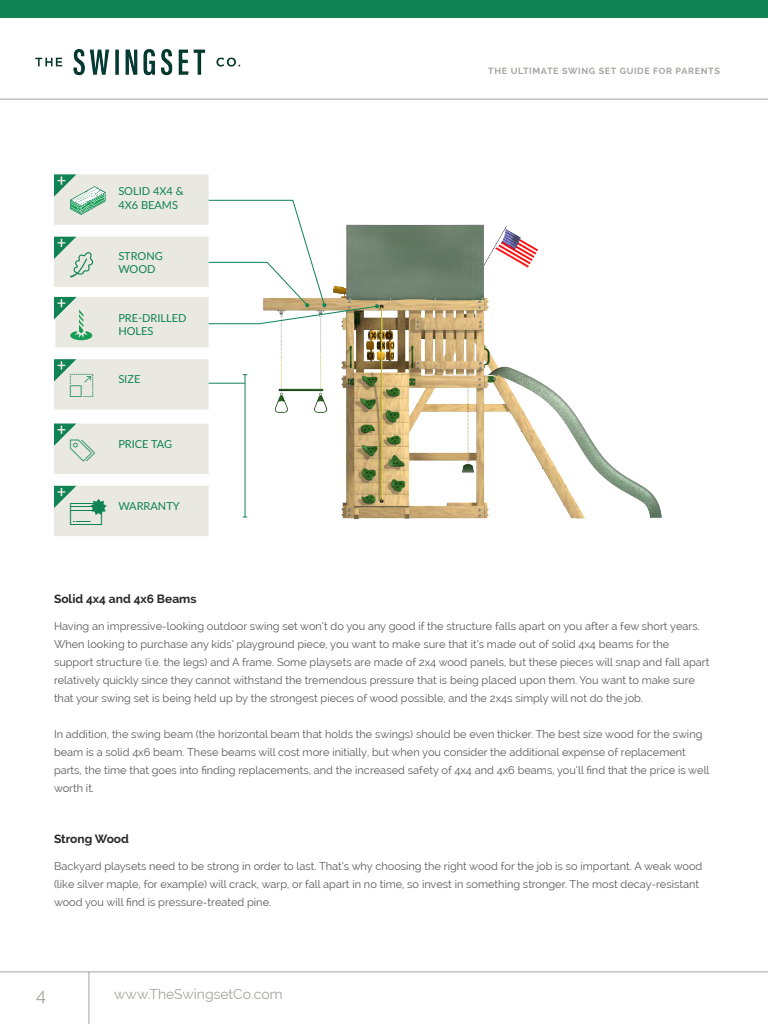
<style>
.page{position:relative;width:768px;height:1024px;background:#fff}
.page>*{position:absolute;margin:0;border:0;box-sizing:border-box;transform-origin:0 0}
.t1{font:32px "linea ecommerce 10";color:#108354}
.t2{font:24.9px "linea ecommerce 10";color:#108354}
.t3{font:23.1px "linea software 10";color:#108354}
.page{font:18px "Raleway";color:#a5a3a0}
.t4{font:14px "Raleway";color:#a5a3a0}
.Paragraph_Bold{font:700 12px "Raleway";color:#26262b}
.Paragraph_Regular{font:11px/18px "Raleway";color:#5a5a60}
.CALLOUT{font:11px/13.2px "Lato";color:#108354}
.t5{font:700 9px "Raleway";letter-spacing:.07em;color:#a5a3a0}
</style>
<div class="page">
<div style="left:0;top:0;width:768px;height:18px;background:#108354"></div>
<img style="left:35px;top:48px;width:206px;height:28px">
<hr style="left:0;top:99px;width:768px;height:1px;background:#a5a3a0">
<hr style="left:0;top:972px;width:768px;height:1px;background:#a5a3a0">
<hr style="left:89px;top:972px;width:1px;height:52px;background:#a5a3a0">
<img style="left:132px;top:224px;width:530px;height:296px">
<div style="left:54px;top:359px;width:155px;height:51px;background:#e9e8e1"></div>
<div style="left:54px;top:424px;width:155px;height:50px;background:#e9e8e1"></div>
<div style="left:54px;top:486px;width:155px;height:50px;background:#e9e8e1"></div>
<svg style="left:54px;top:174px;width:325px;height:173px"></svg>
<hr style="left:209px;top:383px;width:36px;height:1px;background:#108354">
<hr style="left:245px;top:375px;width:1px;height:142px;background:#108354">
<p class="t5" style="left:488px;top:66px;width:233px">THE ULTIMATE SWING SET GUIDE FOR PARENTS</p>
<p class="CALLOUT" style="left:118px;top:183px;width:67px;line-height:14.4px">SOLID 4X4 &amp;<br>4X6 BEAMS</p>
<p class="CALLOUT" style="left:118px;top:249px;width:46px">STRONG<br>WOOD</p>
<p class="t3" style="left:70px;top:375px;width:25px">&lt;</p>
<p class="CALLOUT" style="left:118px;top:311px;width:70px">PRE-DRILLED<br>HOLES</p>
<p class="CALLOUT" style="left:118px;top:372px;width:24px">SIZE</p>
<p class="t2" style="left:70px;top:440px;width:26px">;</p>
<p class="t1" style="left:70px;top:500px;width:33px">K</p>
<p class="CALLOUT" style="left:118px;top:437px;width:55px">PRICE TAG</p>
<p class="CALLOUT" style="left:118px;top:499px;width:63px">WARRANTY</p>
<p class="Paragraph_Bold" style="left:54px;top:592px;width:144px">Solid 4x4 and 4x6 Beams</p>
<p class="Paragraph_Regular" style="left:54px;top:617px;width:657px">Having an impressive-looking outdoor swing set won’t do you any good if the structure falls apart on you after a few short years.<br>When looking to purchase any kids’ playground piece, you want to make sure that it’s made out of solid 4x4 beams for the support structure (i.e. the legs) and A frame. Some playsets are made of 2x4 wood panels, but these pieces will snap and fall apart relatively quickly since they cannot withstand the tremendous pressure that is being placed upon them. You want to make sure that your swing set is being held up by the strongest pieces of wood possible, and the 2x4s simply will not do the job.</p>
<p class="Paragraph_Regular" style="left:54px;top:725px;width:657px">In addition, the swing beam (the horizontal beam that holds the swings) should be even thicker. The best size wood for the swing beam is a solid 4x6 beam. These beams will cost more initially, but when you consider the additional expense of replacement parts, the time that goes into finding replacements, and the increased safety of 4x4 and 4x6 beams, you’ll find that the price is well worth it.</p>
<p class="Paragraph_Bold" style="left:54px;top:832px;width:76px">Strong Wood</p>
<p class="Paragraph_Regular" style="left:54px;top:857px;width:650px">Backyard playsets need to be strong in order to last. That’s why choosing the right wood for the job is so important. A weak wood (like silver maple, for example) will crack, warp, or fall apart in no time, so invest in something stronger. The most decay-resistant wood you will find is pressure-treated pine.</p>
<p class="page" style="left:36px;top:985px;width:11px">4</p>
<p class="t4" style="left:114px;top:985px;width:170px">www.TheSwingsetCo.com</p>
</div>
